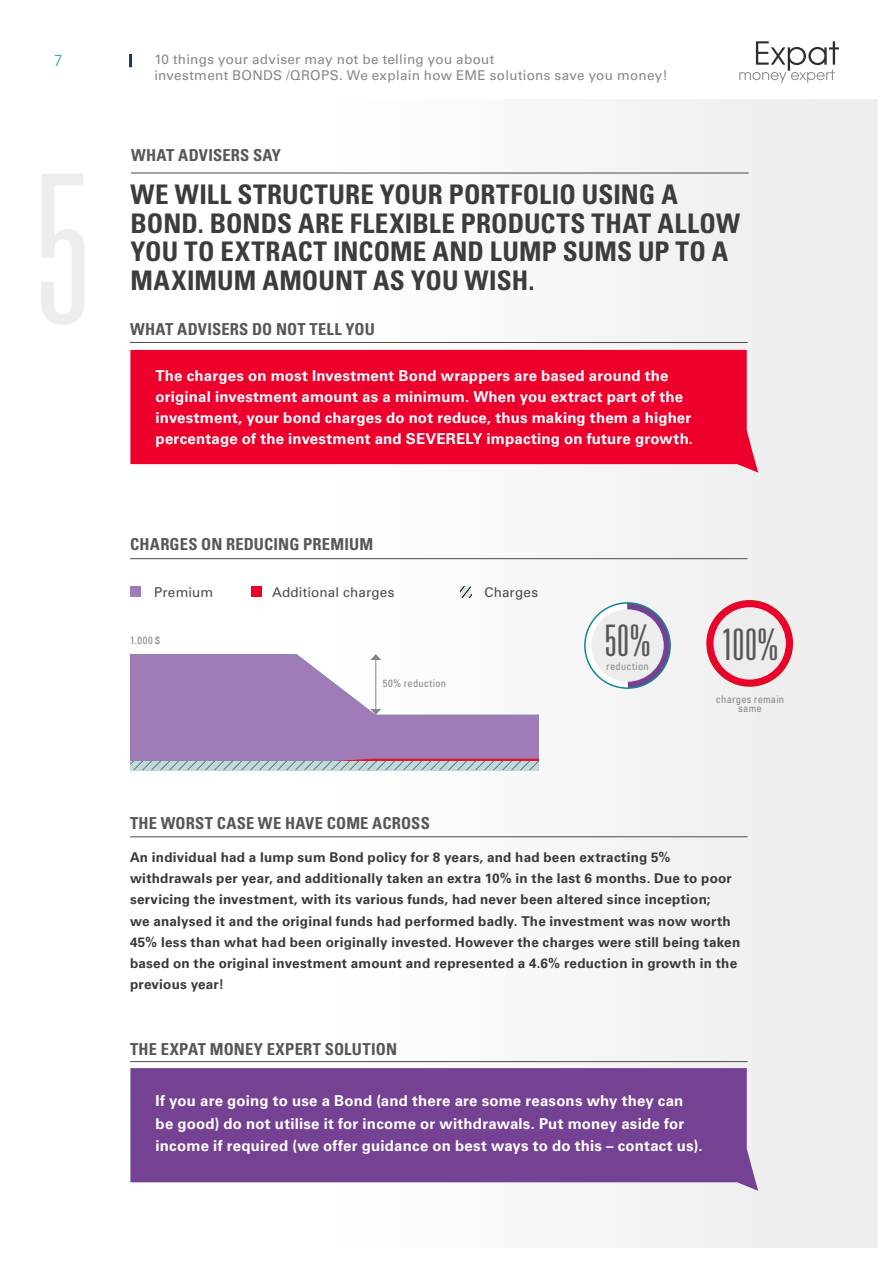
<style>
.page{position:relative;width:893px;height:1263px;background:#fff}
.page>*{position:absolute;margin:0;border:0;box-sizing:border-box;transform-origin:0 0}
.t1{font:300 ultra-condensed 43.5px "Univers LT Std";color:#575756}
.t2{font:700 condensed 27px "Univers LT Std";letter-spacing:.015em;color:#3c3c3b}
.t3{font:700 condensed 16.5px "Univers LT Std";letter-spacing:.01em;color:#575756}
.t4{font:700 15px/21px "Univers LT Std";letter-spacing:.01em;color:#fff}
.t5{font:15px "Avant Gar Got Itc L";color:#1ea7af}
.t6{font:700 13.5px/21px "Univers LT Std";letter-spacing:.015em;color:#3a3938}
.t7{font:13.5px/16.5px "Univers LT Std";letter-spacing:.02em;color:#878787}
.t8{font:13.5px "Univers LT Std";letter-spacing:.01em;color:#4a4a49}
.t9{font:condensed 10.5px/9px "Univers LT Std";letter-spacing:.025em;color:#878787;text-align:center}
</style>
<div class="page">
<svg style="left:129px;top:54px;width:3px;height:13px"></svg>
<svg style="left:739px;top:41px;width:100px;height:42px"></svg>
<div style="left:0;top:99px;width:880px;height:1157px;background:linear-gradient(to right,#fff,#eee)"></div>
<div style="left:130px;top:761px;width:409px;height:10px;background:#bfd9db"></div>
<hr style="left:131px;top:173px;width:618px;height:1px;background:#4a4a49">
<hr style="left:130px;top:836px;width:618px;height:1px;background:#4a4a49">
<hr style="left:130px;top:558px;width:618px;height:1px;background:#4a4a49">
<hr style="left:130px;top:1061px;width:618px;height:1px;background:#4a4a49">
<hr style="left:130px;top:342px;width:618px;height:1px;background:#4a4a49">
<svg style="left:130px;top:350px;width:628px;height:123px;fill:#ee002d"></svg>
<svg style="left:130px;top:1068px;width:628px;height:123px;fill:#754192"></svg>
<svg style="left:585px;top:603px;width:85px;height:85px"></svg>
<svg style="left:627px;top:603px;width:43px;height:85px"></svg>
<div style="left:584px;top:602px;width:87px;height:87px;border:2px solid #0e8993;border-radius:50%"></div>
<div style="left:592px;top:610px;width:71px;height:71px;background:#ededed;border-radius:50%"></div>
<div style="left:591px;top:609px;width:73px;height:72px;border:1px solid #ededed;border-radius:50%"></div>
<svg style="left:707px;top:601px;width:85px;height:85px"></svg>
<div style="left:706px;top:600px;width:87px;height:87px;border:2px solid #cd171a;border-radius:50%"></div>
<div style="left:714px;top:608px;width:71px;height:71px;background:#ededed;border-radius:50%"></div>
<div style="left:714px;top:607px;width:72px;height:72px;border:1px solid #ededed;border-radius:50%"></div>
<div style="left:130px;top:586px;width:11px;height:11px;background:#9f7cb7"></div>
<div style="left:251px;top:586px;width:10px;height:11px;background:#ee002d"></div>
<svg style="left:460px;top:586px;width:11px;height:11px"></svg>
<svg style="left:130px;top:654px;width:409px;height:116px"></svg>
<p class="t5" style="left:54px;top:51px;width:10px">7</p>
<p class="t7" style="left:154px;top:51px;width:515px">10 things your adviser may not be telling you about<br>investment BONDS /QROPS. We explain how EME solutions save you money!</p>
<p class="t3" style="left:131px;top:145px;width:152px">WHAT ADVISERS SAY</p>
<h2 class="t2" style="left:131px;top:178px;width:60px">WE WILL</h2>
<h2 class="t2" style="left:237px;top:178px;width:16px">STRUCTURE</h2>
<h2 class="t2" style="left:380px;top:178px;width:17px">YOUR</h2>
<h2 class="t2" style="left:449px;top:178px;width:16px">PORT</h2>
<h2 class="t2" style="left:510px;top:178px;width:26px">FOLIO</h2>
<h2 class="t2" style="left:582px;top:178px;width:15px">USIN</h2>
<h2 class="t2" style="left:639px;top:178px;width:40px">G A</h2>
<h2 class="t2" style="left:131px;top:206px;width:18px">BOND</h2>
<h2 class="t2" style="left:198px;top:206px;width:29px">. BONDS</h2>
<h2 class="t2" style="left:298px;top:206px;width:16px">ARE</h2>
<h2 class="t2" style="left:350px;top:206px;width:26px">FLEXI</h2>
<h2 class="t2" style="left:412px;top:206px;width:65px">BLE PRODUCTS</h2>
<h2 class="t2" style="left:591px;top:206px;width:16px">THAT</h2>
<h2 class="t2" style="left:657px;top:206px;width:18px">ALLOW</h2>
<h2 class="t2" style="left:131px;top:235px;width:17px">YOU</h2>
<h2 class="t2" style="left:184px;top:235px;width:53px">TO EXTRACT</h2>
<h2 class="t2" style="left:333px;top:235px;width:17px">INCOME</h2>
<h2 class="t2" style="left:432px;top:235px;width:18px">AND</h2>
<h2 class="t2" style="left:490px;top:235px;width:18px">LUMP</h2>
<h2 class="t2" style="left:563px;top:235px;width:18px">SUMS</h2>
<h2 class="t2" style="left:638px;top:235px;width:91px">UPTOA</h2>
<h2 class="t2" style="left:131px;top:263px;width:19px">MAXIMUM</h2>
<h2 class="t2" style="left:262px;top:263px;width:19px">AMOUNT</h2>
<h2 class="t2" style="left:373px;top:263px;width:55px">AS YOU</h2>
<h2 class="t2" style="left:465px;top:263px;width:17px">WISH</h2>
<h2 class="t2" style="left:528px;top:263px;width:7px">.</h2>
<p class="t3" style="left:130px;top:319px;width:246px">WHAT ADVISERS DO NOT TELL YOU</p>
<p class="t4" style="left:156px;top:365px;width:539px">The charges on most Investment Bond wrappers are based around the original investment amount as a minimum. When you extract part of the investment, your bond charges do not reduce, thus making them a higher percentage of the investment and SEVERELY impacting on future growth.</p>
<p class="t3" style="left:130px;top:534px;width:245px">CHARGES ON REDUCING PREMIUM</p>
<p class="t8" style="left:154px;top:584px;width:61px">Premium</p>
<p class="t9" style="left:130px;top:636px;width:31px">1.000 $</p>
<p class="t8" style="left:272px;top:584px;width:124px">Additional charges</p>
<p class="t8" style="left:485px;top:584px;width:55px">Charges</p>
<p class="t9" style="left:383px;top:678px;width:65px">50% reduction</p>
<p class="t3" style="left:130px;top:813px;width:301px">THE WORST CASE WE HAVE COME ACROSS</p>
<h1 class="t1" style="left:604px;top:618px;width:48px">50%</h1>
<h1 class="t1" style="left:721px;top:621px;width:58px">100%</h1>
<p class="t9" style="left:606px;top:662px;width:44px">reduction</p>
<p class="t9" style="left:716px;top:695px;width:70px">charges remain same</p>
<p class="t6" style="left:130px;top:847px;width:612px">An individual had a lump sum Bond policy for 8 years, and had been extracting 5% withdrawals per year, and additionally taken an extra 10% in the last 6 months. Due to poor servicing the investment, with its various funds, had never been altered since inception;<br>we analysed it and the original funds had performed badly. The investment was now worth 45% less than what had been originally invested. However the charges were still being taken based on the original investment amount and represented a 4.6% reduction in growth in the previous year!</p>
<p class="t3" style="left:130px;top:1039px;width:269px">THE EXPAT MONEY EXPERT SOLUTION</p>
<p class="t4" style="left:156px;top:1090px;width:548px;line-height:22.5px">If you are going to use a Bond (and there are some reasons why they can be good) do not utilise it for income or withdrawals. Put money aside for income if required (we offer guidance on best ways to do this – contact us).</p>
</div>
